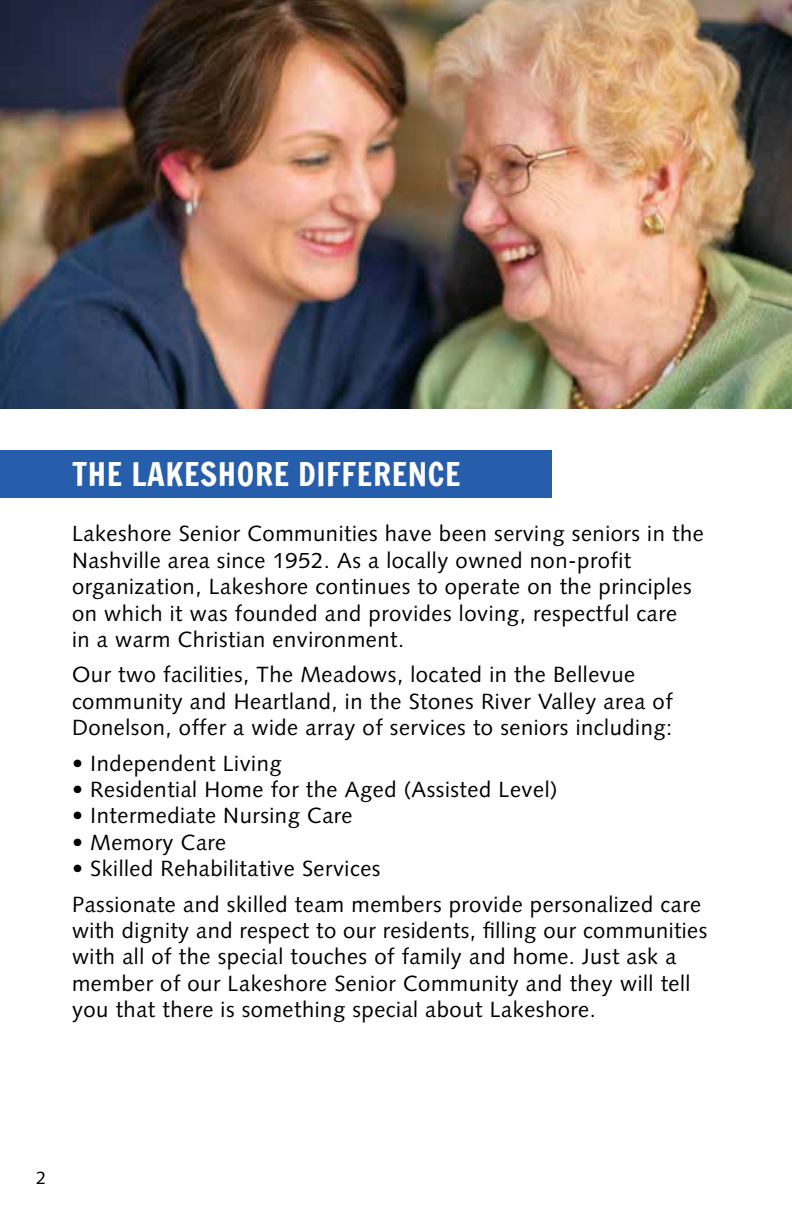
<style>
.page{position:relative;width:792px;height:1224px;background:#fff}
.page>*{position:absolute;margin:0;border:0;box-sizing:border-box;transform-origin:0 0}
.t1{font:32px "Francois One";letter-spacing:.02em;color:#fff}
.t2{font:22px/26.4px "Syntax LT Std";letter-spacing:.025em;color:#000}
.t3{font:18px "Syntax LT Std";color:#000}
</style>
<div class="page">
<div style="left:0;top:450px;width:552px;height:48px;background:#265eac"></div>
<hr style="left:791px;top:450px;width:1px;height:48px;background:#00adb1">
<img style="left:0;top:0;width:792px;height:408px">
<h1 class="t1" style="left:72px;top:451px;width:390px">THE LAKESHORE DIFFERENCE</h1>
<p class="t2" style="left:72px;top:521px;width:633px">Lakeshore Senior Communities have been serving seniors in the Nashville area since 1952. As a locally owned non-profit organization, Lakeshore continues to operate on the principles on which it was founded and provides loving, respectful care<br>in a warm Christian environment.</p>
<p class="t2" style="left:72px;top:662px;width:602px">Our two facilities, The Meadows, located in the Bellevue community and Heartland, in the Stones River Valley area of<br>Donelson, offer a wide array of services to seniors including:</p>
<p class="t2" style="left:72px;top:750px;width:211px">• Independent Living</p>
<p class="t2" style="left:72px;top:776px;width:487px">• Residential Home for the Aged (Assisted Level)</p>
<p class="t2" style="left:72px;top:803px;width:282px">• Intermediate Nursing Care</p>
<p class="t2" style="left:72px;top:829px;width:156px">• Memory Care</p>
<p class="t2" style="left:72px;top:851px;width:631px;line-height:35.4px">• Skilled Rehabilitative Services<br>Passionate and skilled team members provide personalized care</p>
<p class="t2" style="left:72px;top:917px;width:637px">with dignity and respect to our residents, filling our communities with all of the special touches of family and home. Just ask a member of our Lakeshore Senior Community and they will tell you that there is something special about Lakeshore.</p>
<p class="t3" style="left:36px;top:1167px;width:12px">2</p>
</div>
